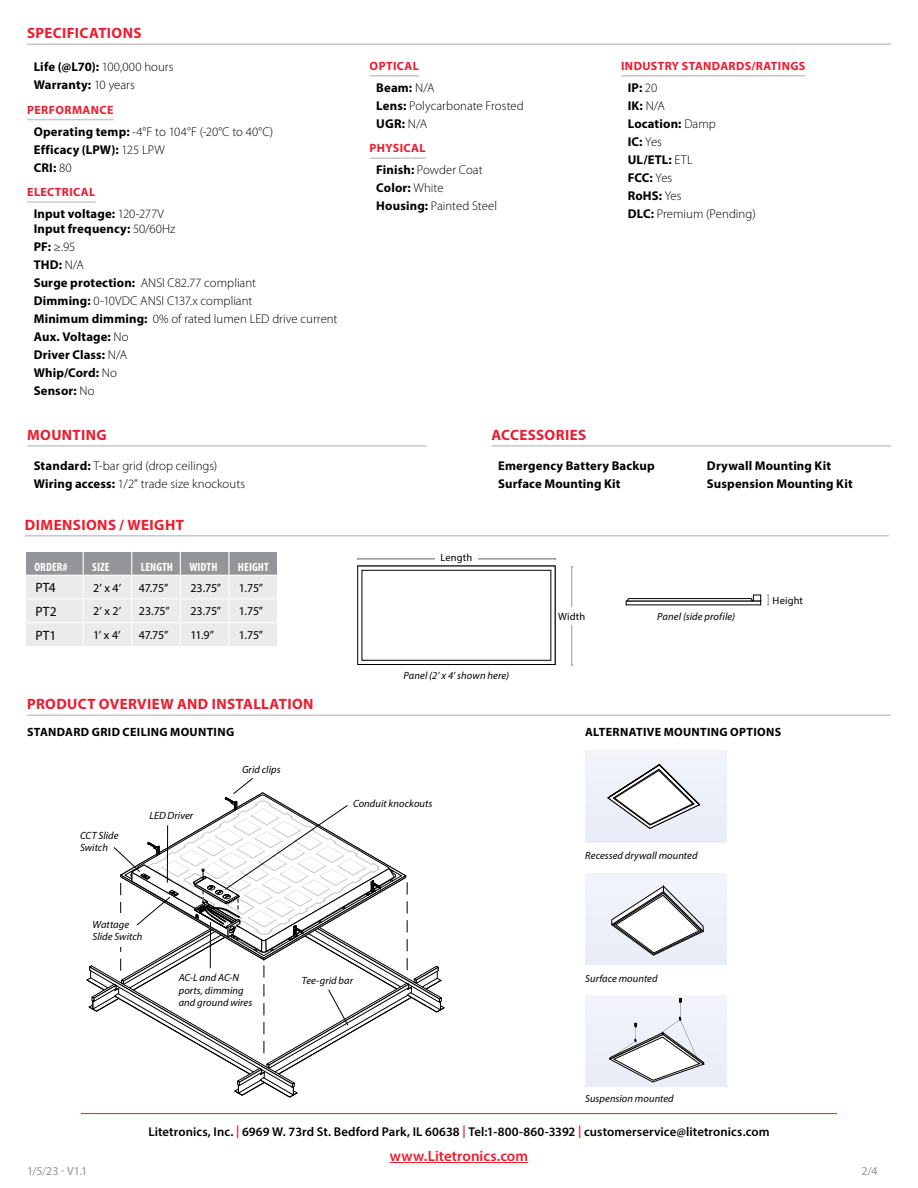
<style>
.page{position:relative;width:918px;height:1188px;background:#fff}
.page>*{position:absolute;margin:0;border:0;box-sizing:border-box;transform-origin:0 0}
.t1{font:700 15px "Myriad Pro";letter-spacing:.025em;color:#ed1c2f}
.t2{font:600 15px "Myriad Pro";color:#ed1c2f}
.t3{font:13.5px "Myriad Pro";letter-spacing:.015em;color:#000}
.t4{font:300 12.75px/18px "Myriad Pro";color:#000}
.t5{font:700 12.75px/18px "Myriad Pro";letter-spacing:.015em;color:#000}
.t6{font:600 12.75px "Myriad Pro";letter-spacing:.01em;color:#000}
.t7{font:12px "Myriad Pro";letter-spacing:-.025em;color:#000}
.t8{font:700 12px "Myriad Pro";letter-spacing:.03em;color:#ed1c2f}
.t9{font:700 12px "Myriad Pro";letter-spacing:.03em;color:#000}
.t10{font:700 condensed 12px "Myriad Pro";letter-spacing:.005em;color:#fff}
.t11{font:12px "Myriad Pro";color:#939598}
.t12{font:italic 10.5px/12.6px "Myriad Pro";letter-spacing:.005em;color:#000}
.t13{font:10.5px "Myriad Pro";letter-spacing:.015em;color:#000}
.s1{font-weight:300}
.s2{font-weight:700}
.s3{color:#ed1c2f}
</style>
<div class="page">
<hr style="left:27px;top:714px;width:864px;height:2px;background:#c7c8ca">
<hr style="left:572px;top:567px;width:1px;height:98px;background:#939598">
<div style="left:555px;top:607px;width:33px;height:18px;background:#fff"></div>
<hr style="left:358px;top:559px;width:197px;height:1px;background:#939598">
<div style="left:435px;top:551px;width:43px;height:13px;background:#fff"></div>
<div style="left:358px;top:566px;width:197px;height:99px;background:linear-gradient(to right,#fff,#fff)"></div>
<div style="left:357px;top:566px;width:198px;height:99px;border:1px solid #000"></div>
<div style="left:362px;top:570px;width:189px;height:90px;background:#fff"></div>
<div style="left:362px;top:570px;width:189px;height:91px;border:1px solid #000"></div>
<svg style="left:767px;top:595px;width:2px;height:11px"></svg>
<svg style="left:626px;top:598px;width:127px;height:3px"></svg>
<div style="left:753px;top:595px;width:8px;height:6px;border:1px solid #000"></div>
<svg style="left:86px;top:778px;width:359px;height:320px"></svg>
<div style="left:585px;top:751px;width:142px;height:91px;background:#eef0f9"></div>
<svg style="left:608px;top:764px;width:92px;height:65px"></svg>
<div style="left:585px;top:873px;width:142px;height:92px;background:#eef0f9"></div>
<svg style="left:612px;top:886px;width:91px;height:69px"></svg>
<div style="left:585px;top:995px;width:142px;height:92px;background:#eef0f9"></div>
<svg style="left:610px;top:998px;width:94px;height:84px"></svg>
<hr style="left:81px;top:1113px;width:756px;height:1px;background:#ed1c2f">
<hr style="left:390px;top:1162px;width:138px;height:1px;background:#ed1c2f">
<hr style="left:27px;top:119px;width:87px;height:1px;background:#c7c8ca">
<hr style="left:27px;top:201px;width:68px;height:2px;background:#c7c8ca">
<hr style="left:370px;top:75px;width:49px;height:1px;background:#c7c8ca">
<hr style="left:370px;top:158px;width:56px;height:1px;background:#c7c8ca">
<hr style="left:621px;top:75px;width:185px;height:1px;background:#c7c8ca">
<hr style="left:27px;top:44px;width:864px;height:1px;background:#c7c8ca">
<hr style="left:27px;top:445px;width:400px;height:2px;background:#c7c8ca">
<hr style="left:492px;top:445px;width:399px;height:2px;background:#c7c8ca">
<svg style="left:25px;top:551px;width:252px;height:95px;background:#d7d7d9"></svg>
<hr style="left:83px;top:575px;width:49px;height:1px;background:#fff">
<hr style="left:132px;top:575px;width:48px;height:1px;background:#fff">
<hr style="left:180px;top:575px;width:49px;height:1px;background:#fff">
<hr style="left:229px;top:575px;width:49px;height:1px;background:#fff">
<hr style="left:132px;top:551px;width:48px;height:1px;background:#fff">
<hr style="left:180px;top:551px;width:49px;height:1px;background:#fff">
<hr style="left:229px;top:551px;width:49px;height:1px;background:#fff">
<hr style="left:25px;top:535px;width:864px;height:2px;background:#c7c8ca">
<p class="t1" style="left:27px;top:23px;width:116px">SPECIFICATIONS</p>
<p class="t5" style="left:34px;top:57px;width:141px">Life (@L70): <span class="s1">100,000 hours<br></span>Warranty: <span class="s1">10 years</span></p>
<p class="t8" style="left:27px;top:102px;width:88px">PERFORMANCE</p>
<p class="t5" style="left:34px;top:122px;width:241px">Operating temp: <span class="s1">-4°F to 104°F (-20°C to 40°C)<br></span>Efficacy (LPW): <span class="s1">125 LPW<br></span>CRI: <span class="s1">80</span></p>
<p class="t8" style="left:27px;top:184px;width:70px">ELECTRICAL</p>
<p class="t5" style="left:34px;top:206px;width:143px;line-height:15.3px">Input voltage: <span class="s1">120-277V<br></span>Input frequency: <span class="s1">50/60Hz</span></p>
<p class="t4" style="left:34px;top:238px;width:305px"><span class="s2">PF:</span> ≥.95<br><span class="s2">THD:</span> N/A<br><span class="s2">Surge protection:</span> ANSI C82.77 compliant<br><span class="s2">Dimming:</span> 0-10VDC ANSI C137.x compliant<br><span class="s2">Minimum dimming:</span> 0% of rated lumen LED drive current<br><span class="s2">Aux. Voltage:</span> No<br><span class="s2">Driver Class:</span> N/A<br><span class="s2">Whip/Cord:</span> No<br><span class="s2">Sensor:</span> No</p>
<p class="t8" style="left:370px;top:58px;width:51px">OPTICAL</p>
<p class="t4" style="left:376px;top:78px;width:149px"><span class="s2">Beam:</span> N/A<br><span class="s2">Lens:</span> Polycarbonate Frosted<br><span class="s2">UGR:</span> N/A</p>
<p class="t8" style="left:370px;top:140px;width:57px">PHYSICAL</p>
<p class="t4" style="left:376px;top:161px;width:122px"><span class="s2">Finish:</span> Powder Coat<br><span class="s2">Color:</span> White<br><span class="s2">Housing:</span> Painted Steel</p>
<p class="t8" style="left:621px;top:58px;width:186px">INDUSTRY STANDARDS/RATINGS</p>
<p class="t5" style="left:628px;top:78px;width:130px">IP: <span class="s1">20<br></span>IK: <span class="s1">N/A<br></span>Location: <span class="s1">Damp<br></span>IC: <span class="s1">Yes<br></span>UL/ETL: <span class="s1">ETL<br></span>FCC: <span class="s1">Yes<br></span>RoHS: <span class="s1">Yes<br></span>DLC: <span class="s1">Premium (Pending)</span></p>
<p class="t1" style="left:27px;top:425px;width:81px">MOUNTING</p>
<p class="t1" style="left:492px;top:425px;width:96px">ACCESSORIES</p>
<p class="t4" style="left:34px;top:456px;width:213px"><span class="s2">Standard:</span> T-bar grid (drop ceilings)<br><span class="s2">Wiring access:</span> 1/2” trade size knockouts</p>
<p class="t5" style="left:498px;top:456px;width:158px">Emergency Battery Backup<br>Surface Mounting Kit</p>
<p class="t5" style="left:707px;top:456px;width:147px">Drywall Mounting Kit<br>Suspension Mounting Kit</p>
<p class="t1" style="left:25px;top:515px;width:160px">DIMENSIONS / WEIGHT</p>
<p class="t10" style="left:34px;top:559px;width:35px">ORDER#</p>
<p class="t10" style="left:92px;top:559px;width:19px">SIZE</p>
<p class="t10" style="left:141px;top:559px;width:34px">LENGTH</p>
<p class="t10" style="left:189px;top:559px;width:30px">WIDTH</p>
<p class="t10" style="left:238px;top:559px;width:32px">HEIGHT</p>
<p class="t3" style="left:35px;top:579px;width:22px">PT4</p>
<p class="t7" style="left:93px;top:580px;width:30px">2’ x 4’</p>
<p class="t7" style="left:139px;top:580px;width:31px">47.75”</p>
<p class="t7" style="left:190px;top:580px;width:32px">23.75”</p>
<p class="t7" style="left:239px;top:580px;width:26px">1.75”</p>
<p class="t3" style="left:35px;top:603px;width:23px">PT2</p>
<p class="t7" style="left:93px;top:604px;width:30px">2’ x 2’</p>
<p class="t7" style="left:139px;top:604px;width:32px">23.75”</p>
<p class="t7" style="left:190px;top:604px;width:32px">23.75”</p>
<p class="t7" style="left:239px;top:604px;width:26px">1.75”</p>
<p class="t3" style="left:35px;top:627px;width:22px">PT1</p>
<p class="t7" style="left:93px;top:628px;width:29px">1’ x 4’</p>
<p class="t7" style="left:139px;top:628px;width:31px">47.75”</p>
<p class="t7" style="left:190px;top:628px;width:25px">11.9”</p>
<p class="t7" style="left:239px;top:628px;width:26px">1.75”</p>
<p class="t1" style="left:27px;top:694px;width:288px">PRODUCT OVERVIEW AND INSTALLATION</p>
<p class="t13" style="left:440px;top:551px;width:33px">Length</p>
<p class="t12" style="left:404px;top:669px;width:107px">Panel (2’ x 4’ shown here)</p>
<p class="t13" style="left:558px;top:610px;width:29px">Width</p>
<p class="t12" style="left:657px;top:610px;width:79px">Panel (side profile)</p>
<p class="t13" style="left:773px;top:594px;width:32px">Height</p>
<p class="t9" style="left:27px;top:724px;width:209px">STANDARD GRID CEILING MOUNTING</p>
<p class="t9" style="left:585px;top:724px;width:198px">ALTERNATIVE MOUNTING OPTIONS</p>
<p class="t12" style="left:80px;top:829px;width:40px">CCT Slide<br>Switch</p>
<p class="t12" style="left:149px;top:809px;width:45px">LED Driver</p>
<p class="t12" style="left:242px;top:763px;width:40px">Grid clips</p>
<p class="t12" style="left:353px;top:797px;width:81px">Conduit knockouts</p>
<p class="t12" style="left:93px;top:918px;width:51px">Wattage<br>Slide Switch</p>
<p class="t12" style="left:179px;top:971px;width:75px">AC-L and AC-N ports, dimming and ground wires</p>
<p class="t12" style="left:302px;top:974px;width:53px">Tee-grid bar</p>
<p class="t12" style="left:585px;top:849px;width:114px">Recessed drywall mounted</p>
<p class="t12" style="left:585px;top:972px;width:74px">Surface mounted</p>
<p class="t11" style="left:27px;top:1163px;width:62px">1/5/23 - V1.1</p>
<p class="t12" style="left:585px;top:1092px;width:90px">Suspension mounted</p>
<p class="t6" style="left:148px;top:1124px;width:623px">Litetronics, Inc. <span class="s3">|</span> 6969 W. 73rd St. Bedford Park, IL 60638 <span class="s3">|</span> Tel:1-800-860-3392 <span class="s3">|</span> customerservice@litetronics.com</p>
<p class="t2" style="left:390px;top:1146px;width:140px">www.Litetronics.com</p>
<p class="t11" style="left:861px;top:1163px;width:18px">2/4</p>
</div>
